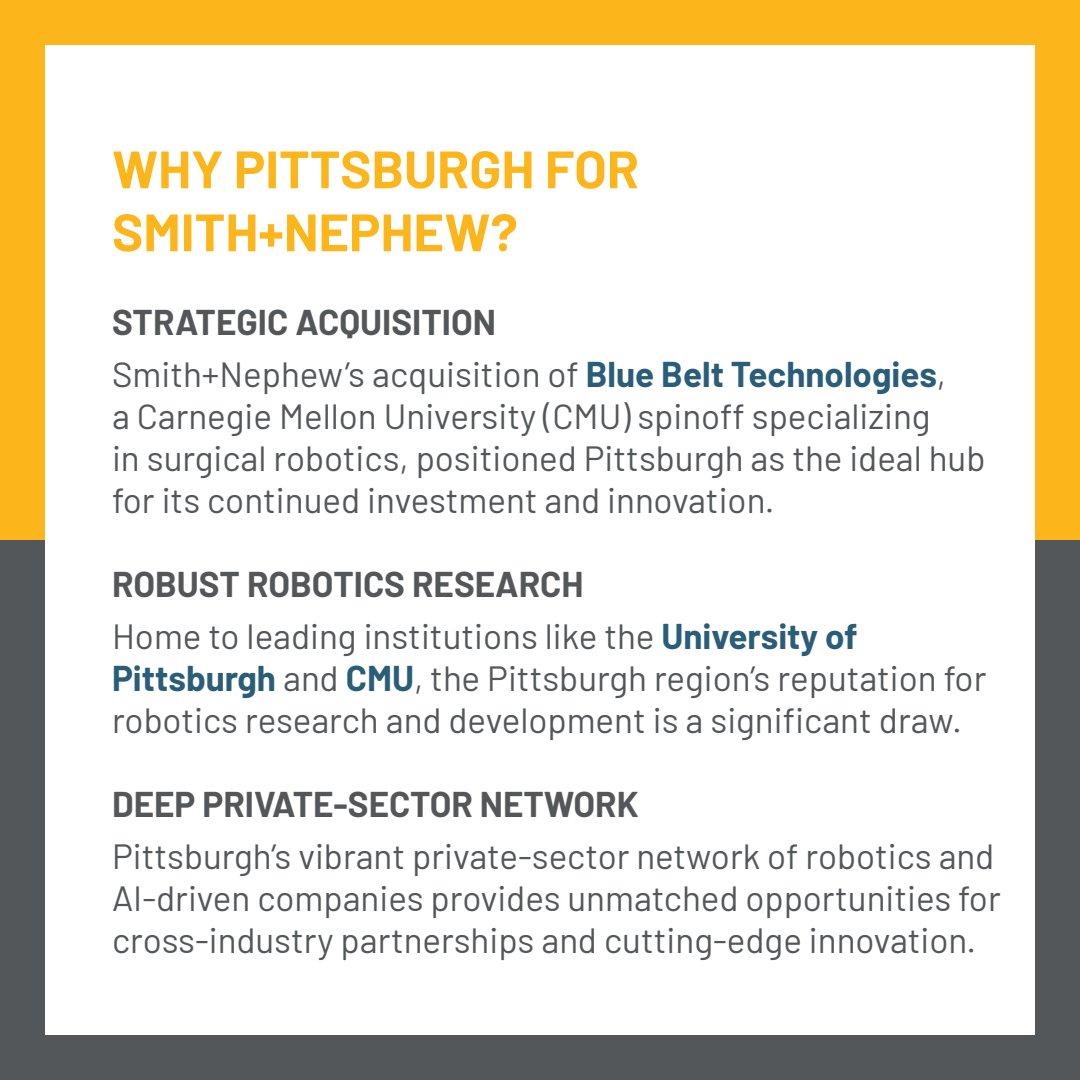
<style>
.page{position:relative;width:1080px;height:1080px;background:#fff}
.page>*{position:absolute;margin:0;border:0;box-sizing:border-box;transform-origin:0 0}
.t1{font:700 52.5px/63px "Barlow";color:#fcb61c}
.t2{font:35px/42px "Barlow";color:#545759}
.t3{font:700 35px "Barlow";color:#545759}
.s1{font-weight:700}
.s2{font-weight:700;color:#295d78}
</style>
<div class="page">
<div style="left:0;top:0;width:1080px;height:45px;background:#fcb61c"></div>
<div style="left:1035px;top:0;width:45px;height:540px;background:#fcb61c"></div>
<div style="left:0;top:0;width:45px;height:540px;background:#fcb61c"></div>
<div style="left:0;top:540px;width:45px;height:540px;background:#545759"></div>
<div style="left:1035px;top:540px;width:45px;height:540px;background:#545759"></div>
<div style="left:0;top:1035px;width:1080px;height:45px;background:#545759"></div>
<p class="t1" style="left:112px;top:134px;width:528px">WHY PITTSBURGH FOR<br>SMITH+NEPHEW?</p>
<p class="t2" style="left:112px;top:294px;width:836px;line-height:52px"><span class="s1">STRATEGIC ACQUISITION<br></span>Smith+Nephew’s acquisition of <span class="s2">Blue Belt Technologies</span>,</p>
<p class="t2" style="left:112px;top:393px;width:875px">a Carnegie Mellon University (CMU) spinoff specializing<br>in surgical robotics, positioned Pittsburgh as the ideal hub for its continued investment and innovation.</p>
<p class="t2" style="left:112px;top:556px;width:747px;line-height:52px"><span class="s1">ROBUST ROBOTICS RESEARCH<br></span>Home to leading institutions like the <span class="s2">University of</span></p>
<p class="t2" style="left:112px;top:655px;width:876px"><span class="s2">Pittsburgh</span> and <span class="s2">CMU</span>, the Pittsburgh region’s reputation for robotics research and development is a significant draw.</p>
<p class="t3" style="left:112px;top:779px;width:528px">DEEP PRIVATE-SECTOR NETWORK</p>
<p class="t2" style="left:112px;top:833px;width:890px">Pittsburgh’s vibrant private-sector network of robotics and<br>AI-driven companies provides unmatched opportunities for cross-industry partnerships and cutting-edge innovation.</p>
</div>
